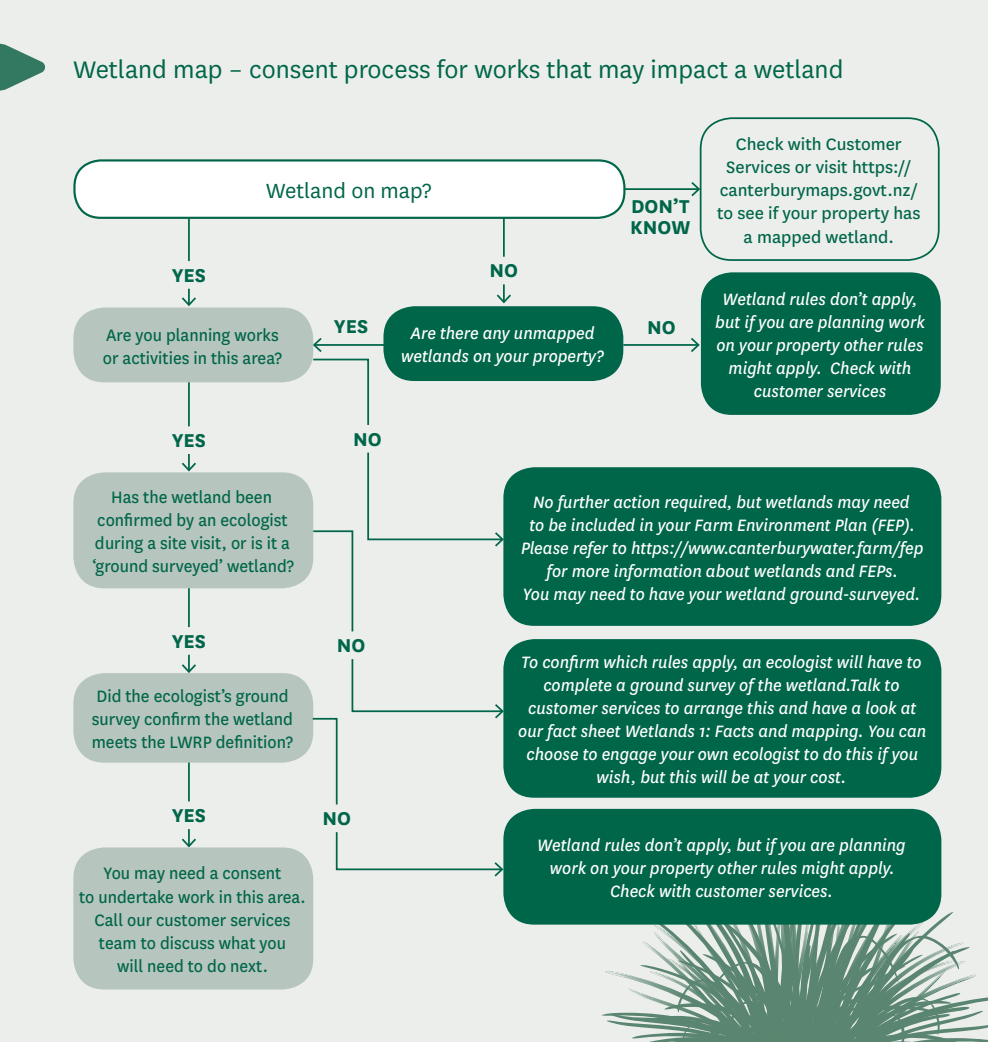
<style>
.page{position:relative;width:988px;height:1042px;background:#fff}
.page>*{position:absolute;margin:0;border:0;box-sizing:border-box;transform-origin:0 0}
.t1{font:28px "National";color:#006649}
.t2{font:23.97px "National";color:#006649}
.t3{font:700 21.7px/21px "National";color:#006649}
.t4{font:italic 19.25px/23.1px "National";color:#fff;text-align:center;scale:.95 1}
.t5{font:19.25px/23.1px "National";color:#006649;scale:.95 1}
.t6{font:19.25px/23.1px "National";color:#006649;text-align:center}
</style>
<div class="page">
<div style="left:0;top:0;width:987px;height:1042px;background:#eceeec"></div>
<svg style="left:0;top:44px;width:45px;height:47px"></svg>
<hr style="left:503px;top:217px;width:1px;height:85px;background:#006649">
<svg style="left:496px;top:293px;width:15px;height:11px"></svg>
<hr style="left:188px;top:217px;width:2px;height:88px;background:#006649">
<svg style="left:181px;top:295px;width:15px;height:11px"></svg>
<hr style="left:188px;top:382px;width:2px;height:88px;background:#006649">
<svg style="left:181px;top:461px;width:15px;height:11px"></svg>
<hr style="left:188px;top:562px;width:2px;height:110px;background:#006649">
<svg style="left:181px;top:662px;width:15px;height:11px"></svg>
<hr style="left:188px;top:736px;width:2px;height:110px;background:#006649">
<svg style="left:181px;top:836px;width:15px;height:11px"></svg>
<hr style="left:623px;top:344px;width:75px;height:2px;background:#006649">
<svg style="left:688px;top:338px;width:12px;height:14px"></svg>
<hr style="left:623px;top:188px;width:75px;height:2px;background:#006649">
<svg style="left:689px;top:182px;width:10px;height:15px"></svg>
<svg style="left:601px;top:870px;width:386px;height:172px"></svg>
<div style="left:74px;top:160px;width:550px;height:58px;background:#fff;border-radius:26px"></div>
<div style="left:73px;top:159px;width:552px;height:60px;border:2px solid #006649;border-radius:26px"></div>
<div style="left:73px;top:307px;width:240px;height:75px;background:#b6c5bd;border-radius:31px"></div>
<div style="left:73px;top:472px;width:240px;height:116px;background:#b6c5bd;border-radius:31px"></div>
<div style="left:73px;top:673px;width:240px;height:89px;background:#b6c5bd;border-radius:31px"></div>
<div style="left:73px;top:847px;width:240px;height:142px;background:#b6c5bd;border-radius:31px"></div>
<div style="left:699px;top:117px;width:240px;height:144px;border:2px solid #006649;border-radius:31px"></div>
<div style="left:383px;top:306px;width:240px;height:75px;background:#006649;border-radius:31px"></div>
<div style="left:503px;top:467px;width:438px;height:159px;background:#006649;border-radius:31px"></div>
<div style="left:503px;top:639px;width:438px;height:159px;background:#006649;border-radius:31px"></div>
<div style="left:503px;top:809px;width:438px;height:115px;background:#006649;border-radius:31px"></div>
<div style="left:700px;top:272px;width:240px;height:143px;background:#006649;border-radius:31px"></div>
<div style="left:481px;top:259px;width:44px;height:23px;background:#eceeec"></div>
<div style="left:167px;top:263px;width:44px;height:23px;background:#eceeec"></div>
<div style="left:167px;top:428px;width:44px;height:24px;background:#eceeec"></div>
<div style="left:167px;top:629px;width:44px;height:23px;background:#eceeec"></div>
<div style="left:167px;top:803px;width:44px;height:24px;background:#eceeec"></div>
<svg style="left:311px;top:336px;width:194px;height:542px"></svg>
<div style="left:345px;top:427px;width:44px;height:23px;background:#eceeec"></div>
<div style="left:329px;top:633px;width:44px;height:24px;background:#eceeec"></div>
<div style="left:315px;top:806px;width:44px;height:24px;background:#eceeec"></div>
<h1 class="t1" style="left:73px;top:51px;width:771px">Wetland map – consent process for works that may impact a wetland</h1>
<p class="t3" style="left:172px;top:263px;width:36px">YES</p>
<p class="t2" style="left:266px;top:175px;width:167px">Wetland on map?</p>
<p class="t3" style="left:489px;top:259px;width:30px">NO</p>
<p class="t5" style="left:103px;top:322px;width:190px">Are you planning works or activities in this area?</p>
<p class="t3" style="left:172px;top:428px;width:36px">YES</p>
<p class="t3" style="left:334px;top:314px;width:36px">YES</p>
<p class="t4" style="left:401px;top:321px;width:215px">Are there any unmapped wetlands on your property?</p>
<p class="t3" style="left:353px;top:427px;width:30px">NO</p>
<p class="t3" style="left:630px;top:194px;width:62px">DON’T<br>KNOW</p>
<p class="t3" style="left:647px;top:316px;width:30px">NO</p>
<p class="t6" style="left:717px;top:132px;width:205px">Check with Customer<br>Services or visit https:// canterburymaps.govt.nz/ to see if your property has a mapped wetland.</p>
<p class="t4" style="left:715px;top:286px;width:222px">Wetland rules don’t apply, but if you are planning work on your property other rules might apply. Check with customer services</p>
<p class="t5" style="left:93px;top:484px;width:213px;text-align:center">Has the wetland been confirmed by an ecologist during a site visit, or is it a ‘ground surveyed’ wetland?</p>
<p class="t3" style="left:172px;top:629px;width:36px">YES</p>
<p class="t5" style="left:92px;top:683px;width:213px">Did the ecologist’s ground survey confirm the wetland meets the LWRP definition?</p>
<p class="t3" style="left:337px;top:633px;width:30px">NO</p>
<p class="t3" style="left:172px;top:803px;width:36px">YES</p>
<p class="t5" style="left:79px;top:861px;width:240px;text-align:center">You may need a consent<br>to undertake work in this area.<br>Call our customer services team to discuss what you<br>will need to do next.</p>
<p class="t3" style="left:322px;top:806px;width:30px">NO</p>
<p class="t4" style="left:521px;top:489px;width:425px">No further action required, but wetlands may need<br>to be included in your Farm Environment Plan (FEP).<br>Please refer to https://www.canterburywater.farm/fep for more information about wetlands and FEPs.<br>You may need to have your wetland ground-surveyed.</p>
<p class="t4" style="left:518px;top:650px;width:431px">To confirm which rules apply, an ecologist will have to complete a ground survey of the wetland.Talk to customer services to arrange this and have a look at our fact sheet Wetlands 1: Facts and mapping. You can choose to engage your own ecologist to do this if you wish, but this will be at your cost.</p>
<p class="t4" style="left:537px;top:832px;width:389px">Wetland rules don’t apply, but if you are planning work on your property other rules might apply.<br>Check with customer services.</p>
</div>
